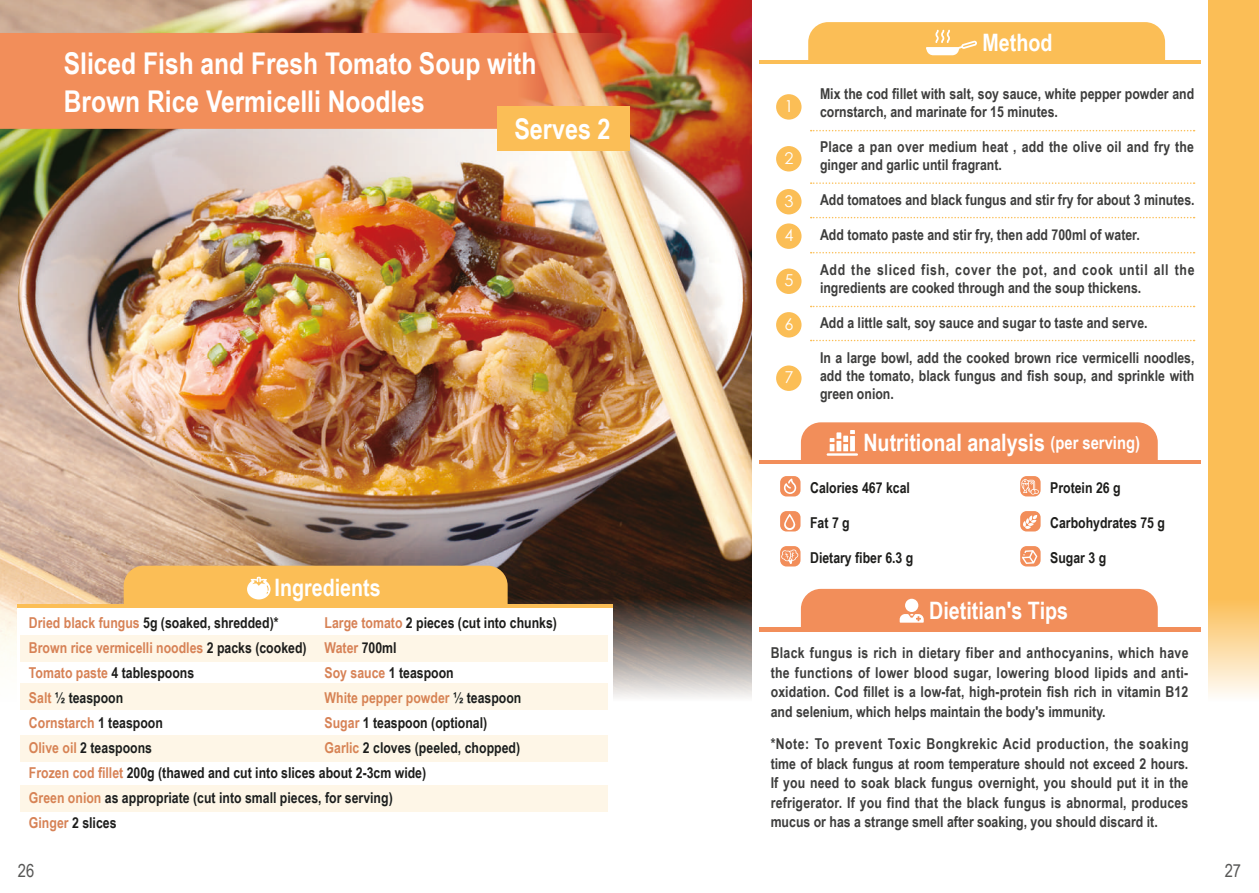
<style>
.page{position:relative;width:1259px;height:893px;background:#fbbe56}
.page>*{position:absolute;margin:0;border:0;box-sizing:border-box;transform-origin:0 0}
.t1{font:700 30px/37.5px "Arial Narrow";color:#fff}
.t2{font:700 28.5px "Arial Narrow";color:#fff}
.t3{font:700 24px "Arial Narrow";color:#fff}
.t4{font:18px "Arial Narrow";color:#575756}
.t5{font:300 16.35px/34.5px "ST Heiti SC";color:#fff}
.t6{font:700 15px/19.5px "Arial Narrow";color:#3d3d3c;text-align:justify}
.t7{font:700 15px/25px "Arial Narrow";color:#1d1d1b}
.t8{font:700 15px/25px "Arial Narrow";color:#d78256}
.s1{font-size:18px}
.s2{color:#d78256}
.s3{color:#1d1d1b}
</style>
<div class="page">
<img style="left:0;top:0;width:753px;height:585px">
<svg style="left:0;top:585px;width:1259px;height:308px;fill:#fff"></svg>
<div style="left:685px;top:730px;width:32px;height:32px;border:3px solid #fff;border-radius:50%"></div>
<div style="left:753px;top:0;width:455px;height:893px;background:#fff"></div>
<svg style="left:780px;top:476px;width:20px;height:20px"></svg>
<svg style="left:1020px;top:476px;width:20px;height:20px"></svg>
<svg style="left:780px;top:511px;width:20px;height:20px"></svg>
<svg style="left:1020px;top:511px;width:20px;height:20px"></svg>
<svg style="left:780px;top:546px;width:20px;height:20px"></svg>
<svg style="left:1020px;top:546px;width:20px;height:20px"></svg>
<svg style="left:801px;top:422px;width:356px;height:39px"></svg>
<hr style="left:759px;top:461px;width:441px;height:3px;background:#f28e5a">
<div style="left:801px;top:589px;width:356px;height:38px;background:#f28e5a"></div>
<div style="left:759px;top:627px;width:441px;height:5px;background:#f28e5a"></div>
<svg style="left:810px;top:130px;width:384px;height:1px"></svg>
<svg style="left:810px;top:217px;width:384px;height:1px"></svg>
<svg style="left:810px;top:306px;width:384px;height:1px"></svg>
<svg style="left:810px;top:340px;width:384px;height:1px"></svg>
<svg style="left:810px;top:252px;width:384px;height:1px"></svg>
<svg style="left:810px;top:182px;width:384px;height:2px"></svg>
<svg style="left:808px;top:22px;width:357px;height:38px"></svg>
<hr style="left:759px;top:60px;width:441px;height:4px;background:#fbbe56">
<svg style="left:0;top:33px;width:629px;height:96px;fill:#f28e5a"></svg>
<div style="left:497px;top:107px;width:132px;height:44px;background:#fbbe56"></div>
<div style="left:775px;top:93px;width:27px;height:28px;background:#fbbe56;border-radius:50%"></div>
<div style="left:774px;top:92px;width:30px;height:30px;border:2px solid #fff;border-radius:50%"></div>
<div style="left:775px;top:145px;width:27px;height:28px;background:#fbbe56;border-radius:50%"></div>
<div style="left:774px;top:144px;width:30px;height:30px;border:2px solid #fff;border-radius:50%"></div>
<div style="left:775px;top:188px;width:27px;height:28px;background:#fbbe56;border-radius:50%"></div>
<div style="left:774px;top:187px;width:30px;height:30px;border:2px solid #fff;border-radius:50%"></div>
<div style="left:775px;top:222px;width:27px;height:28px;background:#fbbe56;border-radius:50%"></div>
<div style="left:774px;top:221px;width:30px;height:30px;border:2px solid #fff;border-radius:50%"></div>
<div style="left:775px;top:267px;width:27px;height:28px;background:#fbbe56;border-radius:50%"></div>
<div style="left:774px;top:266px;width:30px;height:30px;border:2px solid #fff;border-radius:50%"></div>
<div style="left:775px;top:311px;width:27px;height:28px;background:#fbbe56;border-radius:50%"></div>
<div style="left:774px;top:310px;width:30px;height:30px;border:2px solid #fff;border-radius:50%"></div>
<div style="left:775px;top:364px;width:27px;height:28px;background:#fbbe56;border-radius:50%"></div>
<div style="left:774px;top:363px;width:30px;height:30px;border:2px solid #fff;border-radius:50%"></div>
<div style="left:17px;top:607px;width:595px;height:132px;background:#fff"></div>
<div style="left:21px;top:635px;width:586px;height:26px;background:#fef6e7"></div>
<svg style="left:124px;top:566px;width:383px;height:38px"></svg>
<hr style="left:17px;top:604px;width:595px;height:3px;background:#fbbe56">
<div style="left:21px;top:683px;width:586px;height:27px;background:#fef6e7"></div>
<div style="left:21px;top:735px;width:586px;height:26px;background:#fef6e7"></div>
<div style="left:21px;top:785px;width:586px;height:27px;background:#fef6e7"></div>
<h1 class="t1" style="left:64px;top:44px;width:474px">Sliced Fish and Fresh Tomato Soup with<br>Brown Rice Vermicelli Noodles</h1>
<h2 class="t2" style="left:514px;top:107px;width:98px">Serves 2</h2>
<p class="t5" style="left:784px;top:88px;width:11px">1</p>
<p class="t5" style="left:784px;top:140px;width:11px">2</p>
<p class="t5" style="left:784px;top:183px;width:11px">3<br>4</p>
<p class="t5" style="left:784px;top:262px;width:11px">5</p>
<p class="t5" style="left:784px;top:306px;width:11px">6</p>
<p class="t5" style="left:784px;top:359px;width:11px">7</p>
<h3 class="t3" style="left:982px;top:24px;width:71px">Method</h3>
<p class="t6" style="left:820px;top:84px;width:376px;line-height:18px">Mix the cod fillet with salt, soy sauce, white pepper powder and cornstarch, and marinate for 15 minutes.</p>
<p class="t6" style="left:820px;top:137px;width:375px;line-height:18px">Place a pan over medium heat , add the olive oil and fry the ginger and garlic until fragrant.</p>
<p class="t6" style="left:820px;top:189px;width:376px">Add tomatoes and black fungus and stir fry for about 3 minutes.</p>
<p class="t6" style="left:820px;top:224px;width:321px">Add tomato paste and stir fry, then add 700ml of water.</p>
<p class="t6" style="left:820px;top:260px;width:376px;line-height:18px">Add the sliced fish, cover the pot, and cook until all the ingredients are cooked through and the soup thickens.</p>
<p class="t6" style="left:820px;top:312px;width:329px">Add a little salt, soy sauce and sugar to taste and serve.</p>
<p class="t6" style="left:820px;top:348px;width:376px;line-height:18px">In a large bowl, add the cooked brown rice vermicelli noodles, add the tomato, black fungus and fish soup, and sprinkle with green onion.</p>
<h3 class="t3" style="left:863px;top:425px;width:278px">Nutritional analysis <span class="s1">(per serving)</span></h3>
<p class="t7" style="left:810px;top:474px;width:101px">Calories 467 kcal</p>
<p class="t7" style="left:1050px;top:474px;width:72px">Protein 26 g</p>
<p class="t7" style="left:810px;top:509px;width:41px">Fat 7 g</p>
<p class="t7" style="left:1050px;top:509px;width:116px">Carbohydrates 75 g</p>
<p class="t7" style="left:810px;top:544px;width:105px">Dietary fiber 6.3 g</p>
<p class="t7" style="left:1050px;top:544px;width:58px">Sugar 3 g</p>
<h3 class="t3" style="left:275px;top:569px;width:108px">Ingredients</h3>
<p class="t7" style="left:29px;top:609px;width:251px"><span class="s2">Dried black fungus</span> 5g (soaked, shredded)*</p>
<h3 class="t3" style="left:929px;top:593px;width:140px">Dietitian's Tips</h3>
<p class="t8" style="left:29px;top:609px;width:529px;text-indent:295px">Large tomato <span class="s3">2 pieces (cut into chunks)<br></span>Brown rice vermicelli noodles <span class="s3">2 packs (cooked)</span> Water <span class="s3">700ml<br></span>Tomato paste <span class="s3">4 tablespoons</span></p>
<p class="t6" style="left:770px;top:642px;width:419px">Black fungus is rich in dietary fiber and anthocyanins, which have the functions of lower blood sugar, lowering blood lipids and anti&shy;oxidation. Cod fillet is a low-fat, high-protein fish rich in vitamin B12 and selenium, which helps maintain the body's immunity.</p>
<p class="t6" style="left:770px;top:733px;width:419px">*Note: To prevent Toxic Bongkrekic Acid production, the soaking time of black fungus at room temperature should not exceed 2 hours.<br>If you need to soak black fungus overnight, you should put it in the refrigerator. If you find that the black fungus is abnormal, produces mucus or has a strange smell after soaking, you should discard it.</p>
<p class="t7" style="left:324px;top:660px;width:131px"><span class="s2">Soy sauce</span> 1 teaspoon</p>
<p class="t7" style="left:29px;top:685px;width:96px"><span class="s2">Salt</span> ½ teaspoon</p>
<p class="t8" style="left:324px;top:685px;width:198px">White pepper powder <span class="s3">½ teaspoon</span></p>
<p class="t8" style="left:29px;top:710px;width:135px">Cornstarch <span class="s3">1 teaspoon</span></p>
<p class="t7" style="left:324px;top:710px;width:164px"><span class="s2">Sugar</span> 1 teaspoon (optional)</p>
<p class="t7" style="left:29px;top:735px;width:125px"><span class="s2">Olive oil</span> 2 teaspoons</p>
<p class="t7" style="left:29px;top:735px;width:493px;text-indent:296px"><span class="s2">Garlic</span> 2 cloves (peeled, chopped)<br><span class="s2">Frozen cod fillet</span> 200g (thawed and cut into slices about 2-3cm wide)<br><span class="s2">Green onion</span> as appropriate (cut into small pieces, for serving)<br><span class="s2">Ginger</span> 2 slices</p>
<p class="t4" style="left:18px;top:857px;width:18px">26</p>
<p class="t4" style="left:1224px;top:857px;width:18px">27</p>
</div>
